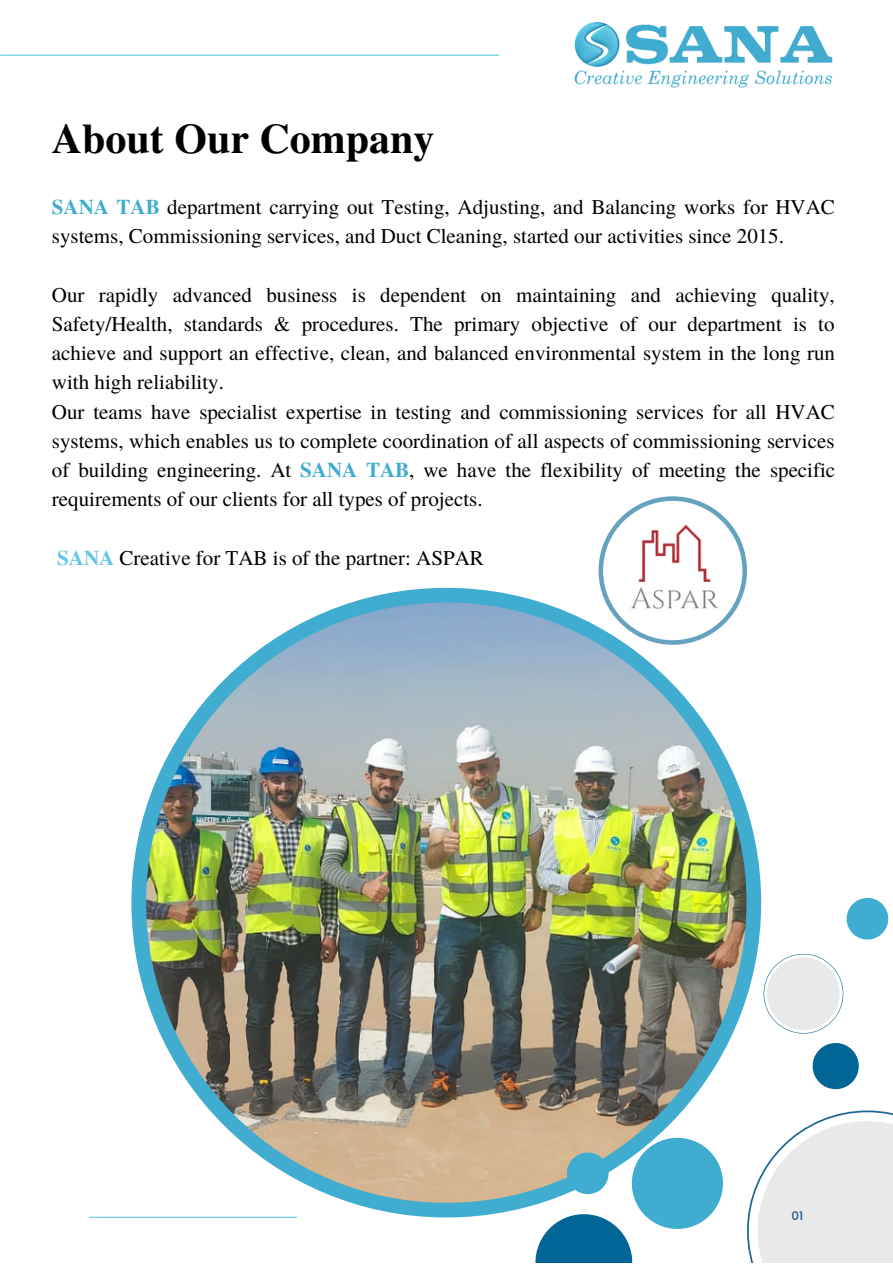
<style>
.page{position:relative;width:893px;height:1264px;background:#fff}
.page>*{position:absolute;margin:0;border:0;box-sizing:border-box;transform-origin:0 0}
.t1{font:700 42px "Te X Gyre Termes";color:#000}
.t2{font:21px/29.2px "Te X Gyre Termes";color:#000;text-align:justify}
.t3{font:500 12px "Poppins";color:#20578b}
.s1{font-weight:700;color:#40acd0}
.s2{font-weight:700;color:#5fc8e5}
</style>
<div class="page">
<hr style="left:89px;top:1216px;width:208px;height:1px;background:#5fc8e5">
<hr style="left:1px;top:55px;width:498px;height:1px;background:#5fc8e5">
<img style="left:574px;top:22px;width:259px;height:66px">
<svg style="left:598px;top:496px;width:149px;height:92px"></svg>
<svg style="left:131px;top:588px;width:630px;height:629px"></svg>
<img style="left:136px;top:592px;width:621px;height:621px">
<svg style="left:747px;top:1110px;width:145px;height:152px"></svg>
<svg style="left:763px;top:953px;width:80px;height:80px"></svg>
<svg style="left:812px;top:1043px;width:46px;height:46px"></svg>
<svg style="left:535px;top:1137px;width:188px;height:125px"></svg>
<svg style="left:846px;top:897px;width:42px;height:42px"></svg>
<p class="t1" style="left:52px;top:106px;width:384px">About Our Company</p>
<p class="t2" style="left:52px;top:191px;width:784px"><span class="s1">SANA TAB</span> department carrying out Testing, Adjusting, and Balancing works for HVAC systems, Commissioning services, and Duct Cleaning, started our activities since 2015.</p>
<p class="t2" style="left:52px;top:279px;width:784px">Our rapidly advanced business is dependent on maintaining and achieving quality, Safety/Health, standards &amp; procedures. The primary objective of our department is to achieve and support an effective, clean, and balanced environmental system in the long run with high reliability.</p>
<p class="t2" style="left:52px;top:396px;width:784px">Our teams have specialist expertise in testing and commissioning services for all HVAC systems, which enables us to complete coordination of all aspects of commissioning services of building engineering. At <span class="s1">SANA TAB</span>, we have the flexibility of meeting the specific requirements of our clients for all types of projects.</p>
<p class="t2" style="left:57px;top:542px;width:428px"><span class="s2">SANA</span> Creative for TAB is of the partner: ASPAR</p>
<p class="t3" style="left:791px;top:1208px;width:13px">01</p>
</div>
